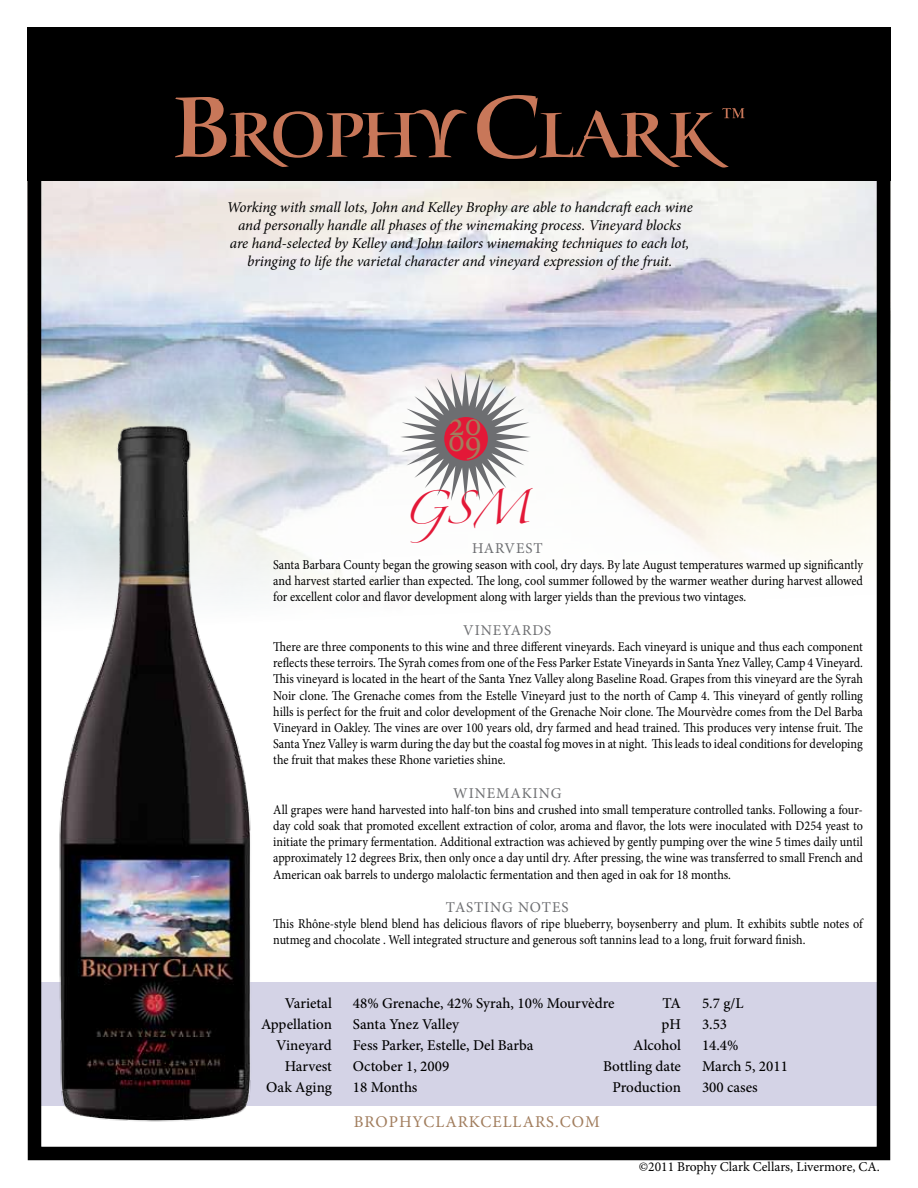
<style>
.page{position:relative;width:918px;height:1188px;background:#fff}
.page>*{position:absolute;margin:0;border:0;box-sizing:border-box;transform-origin:0 0}
.t1{font:34.8px "Minion Pro";color:#a17d5d}
.t2{font:30px "Zapfino";color:#e31837}
.t3{font:16.5px "Minion Pro";letter-spacing:.06em;color:#a17d5d}
.t4{font:italic 15px/18px "Minion Pro";letter-spacing:-.01em;color:#000;text-align:center}
.t5{font:500 15px "Minion Pro";color:#000}
.t6{font:15px "Minion Pro";letter-spacing:.06em;color:#6d6e71}
.t7{font:13.5px/16.2px "Minion Pro";color:#000;text-align:justify;scale:.9 1}
.t8{font:13.5px "Minion Pro";color:#000}
</style>
<div class="page">
<img style="left:27px;top:181px;width:864px;height:568px">
<div style="left:27px;top:27px;width:864px;height:154px;background:#000"></div>
<div style="left:31px;top:983px;width:856px;height:123px;background:#d4d3e6"></div>
<svg style="left:175px;top:95px;width:570px;height:73px"></svg>
<svg style="left:400px;top:372px;width:131px;height:130px"></svg>
<div style="left:444px;top:417px;width:44px;height:44px;background:#e31837;border-radius:50%"></div>
<div style="left:28px;top:28px;width:862px;height:1132px;border:14px solid #000"></div>
<img style="left:54px;top:425px;width:205px;height:697px">
<p class="t4" style="left:227px;top:198px;width:467px">Working with small lots, John and Kelley Brophy are able to handcraft each wine and personally handle all phases of the winemaking process. Vineyard blocks<br>are hand-selected by Kelley and John tailors winemaking techniques to each lot, bringing to life the varietal character and vineyard expression of the fruit.</p>
<h1 class="t1" style="left:448px;top:400px;width:35px">20</h1>
<h1 class="t1" style="left:448px;top:421px;width:35px">09</h1>
<h2 class="t2" style="left:402px;top:495px;width:128px">GSM</h2>
<p class="t6" style="left:472px;top:538px;width:72px">Harvest</p>
<p class="t7" style="left:273px;top:557px;width:657px">Santa Barbara County began the growing season with cool, dry days. By late August temperatures warmed up significantly and harvest started earlier than expected. The long, cool summer followed by the warmer weather during harvest allowed for excellent color and flavor development along with larger yields than the previous two vintages.</p>
<p class="t6" style="left:463px;top:620px;width:90px">Vineyards</p>
<p class="t7" style="left:273px;top:639px;width:657px">There are three components to this wine and three different vineyards. Each vineyard is unique and thus each component reflects these terroirs. The Syrah comes from one of the Fess Parker Estate Vineyards in Santa Ynez Valley, Camp 4 Vineyard.<br>This vineyard is located in the heart of the Santa Ynez Valley along Baseline Road. Grapes from this vineyard are the Syrah Noir clone. The Grenache comes from the Estelle Vineyard just to the north of Camp 4. This vineyard of gently rolling hills is perfect for the fruit and color development of the Grenache Noir clone. The Mourvèdre comes from the Del Barba Vineyard in Oakley. The vines are over 100 years old, dry farmed and head trained. This produces very intense fruit. The Santa Ynez Valley is warm during the day but the coastal fog moves in at night. This leads to ideal conditions for developing the fruit that makes these Rhone varieties shine.</p>
<p class="t6" style="left:453px;top:783px;width:106px">Winemaking</p>
<p class="t7" style="left:273px;top:801px;width:657px">All grapes were hand harvested into half-ton bins and crushed into small temperature controlled tanks. Following a four&shy;day cold soak that promoted excellent extraction of color, aroma and flavor, the lots were inoculated with D254 yeast to initiate the primary fermentation. Additional extraction was achieved by gently pumping over the wine 5 times daily until approximately 12 degrees Brix, then only once a day until dry. After pressing, the wine was transferred to small French and American oak barrels to undergo malolactic fermentation and then aged in oak for 18 months.</p>
<p class="t6" style="left:446px;top:897px;width:124px">Tasting Notes</p>
<p class="t7" style="left:273px;top:916px;width:657px">This Rhône-style blend blend has delicious flavors of ripe blueberry, boysenberry and plum. It exhibits subtle notes of nutmeg and chocolate . Well integrated structure and generous soft tannins lead to a long, fruit forward finish.</p>
<p class="t5" style="left:285px;top:993px;width:49px">Varietal</p>
<p class="t5" style="left:353px;top:993px;width:263px">48% Grenache, 42% Syrah, 10% Mourvèdre</p>
<p class="t5" style="left:261px;top:1014px;width:72px">Appellation</p>
<p class="t5" style="left:353px;top:1014px;width:108px">Santa Ynez Valley</p>
<p class="t5" style="left:276px;top:1035px;width:57px">Vineyard</p>
<p class="t5" style="left:353px;top:1035px;width:182px">Fess Parker, Estelle, Del Barba</p>
<p class="t5" style="left:285px;top:1056px;width:49px">Harvest</p>
<p class="t5" style="left:353px;top:1056px;width:98px">October 1, 2009</p>
<p class="t5" style="left:266px;top:1077px;width:67px">Oak Aging</p>
<p class="t5" style="left:353px;top:1077px;width:66px">18 Months</p>
<p class="t5" style="left:662px;top:993px;width:20px">TA</p>
<p class="t5" style="left:702px;top:993px;width:43px">5.7 g/L</p>
<p class="t5" style="left:662px;top:1014px;width:21px">pH</p>
<p class="t5" style="left:702px;top:1014px;width:27px">3.53</p>
<p class="t5" style="left:633px;top:1035px;width:49px">Alcohol</p>
<p class="t5" style="left:702px;top:1035px;width:38px">14.4%</p>
<p class="t5" style="left:603px;top:1056px;width:79px">Bottling date</p>
<p class="t5" style="left:702px;top:1056px;width:87px">March 5, 2011</p>
<p class="t5" style="left:612px;top:1077px;width:70px">Production</p>
<p class="t5" style="left:702px;top:1077px;width:57px">300 cases</p>
<p class="t3" style="left:354px;top:1110px;width:247px">BrophyClarkCellars.com</p>
<p class="t8" style="left:639px;top:1157px;width:243px">©2011 Brophy Clark Cellars, Livermore, CA.</p>
</div>
